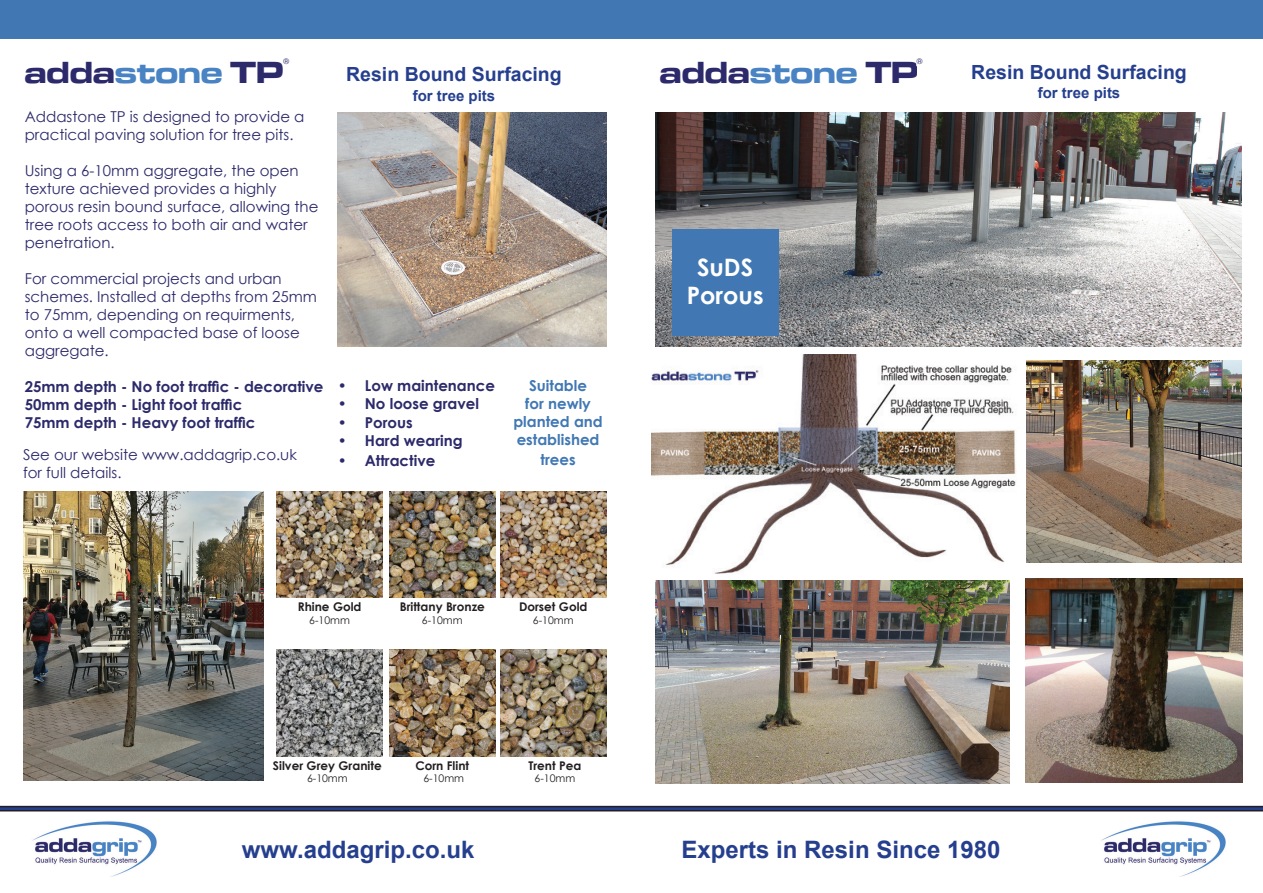
<style>
.page{position:relative;width:1263px;height:893px;background:#fff}
.page>*{position:absolute;margin:0;border:0;box-sizing:border-box;transform-origin:0 0}
.t1{font:31.5px "Microgramma D Bold Exte";color:#2c2a6a}
.t2{font:700 24px "Arial";color:#253f8e}
.t3{font:700 24px/28.8px "Century Gothic";color:#fff;text-align:center}
.t4{font:700 19.5px "Arial";color:#253f8e}
.t5{font:15px/18px "Century Gothic";color:#2c2a6a}
.t6{font:700 15px/18px "Century Gothic";color:#2c2a6a}
.t7{font:700 15px/18px "Century Gothic";color:#4178b3;text-align:center}
.t8{font:700 15px "Arial";color:#253f8e}
.t9{font:700 12px "Century Gothic";color:#231f20}
.t10{font:10.5px "Century Gothic";color:#231f20}
.t11{font:7.5px "Century Gothic";color:#2c2a6a}
.s1{color:#4983c4}
</style>
<div class="page">
<img style="left:32px;top:821px;width:125px;height:55px">
<img style="left:656px;top:112px;width:585px;height:235px">
<img style="left:338px;top:112px;width:268px;height:235px">
<img style="left:1025px;top:578px;width:217px;height:204px">
<svg style="left:0;top:806px;width:1263px;height:5px"></svg>
<div style="left:0;top:0;width:1263px;height:38px;background:#4178b3"></div>
<img style="left:656px;top:580px;width:353px;height:203px">
<img style="left:1026px;top:360px;width:215px;height:202px">
<img style="left:1101px;top:821px;width:125px;height:55px">
<img style="left:500px;top:491px;width:106px;height:107px">
<img style="left:389px;top:650px;width:106px;height:106px">
<img style="left:389px;top:491px;width:106px;height:107px">
<img style="left:500px;top:650px;width:106px;height:106px">
<img style="left:276px;top:491px;width:107px;height:106px">
<img style="left:276px;top:650px;width:107px;height:106px">
<div style="left:672px;top:229px;width:106px;height:107px;background:#4178b3"></div>
<img style="left:23px;top:491px;width:241px;height:290px">
<img style="left:651px;top:355px;width:365px;height:219px">
<p class="t11" style="left:284px;top:56px;width:7px">®</p>
<p class="t11" style="left:917px;top:56px;width:7px">®</p>
<h1 class="t1" style="left:25px;top:52px;width:260px">adda<span class="s1">stone</span> TP</h1>
<h1 class="t1" style="left:660px;top:52px;width:260px">adda<span class="s1">stone</span> TP</h1>
<h3 class="t4" style="left:346px;top:60px;width:217px">Resin Bound Surfacing</h3>
<p class="t8" style="left:413px;top:85px;width:84px">for tree pits</p>
<p class="t5" style="left:25px;top:107px;width:281px">Addastone TP is designed to provide a practical paving solution for tree pits.</p>
<p class="t5" style="left:25px;top:161px;width:295px">Using a 6-10mm aggregate, the open texture achieved provides a highly porous resin bound surface, allowing the tree roots access to both air and water penetration.</p>
<p class="t5" style="left:25px;top:269px;width:294px">For commercial projects and urban schemes. Installed at depths from 25mm to 75mm, depending on requirments, onto a well compacted base of loose aggregate.</p>
<p class="t6" style="left:25px;top:377px;width:300px">25mm depth - No foot traffic - decorative<br>50mm depth - Light foot traffic<br>75mm depth - Heavy foot traffic</p>
<p class="t5" style="left:23px;top:445px;width:275px">See our website www.addagrip.co.uk for full details.</p>
<p class="t6" style="left:338px;top:375px;width:159px">• Low maintenance</p>
<p class="t6" style="left:338px;top:393px;width:143px">• No loose gravel</p>
<p class="t6" style="left:338px;top:413px;width:76px">• Porous</p>
<p class="t6" style="left:338px;top:431px;width:126px">• Hard wearing</p>
<p class="t6" style="left:338px;top:451px;width:99px">• Attractive</p>
<p class="t7" style="left:513px;top:376px;width:91px">Suitable<br>for newly planted and established</p>
<p class="t7" style="left:540px;top:450px;width:37px">trees</p>
<p class="t9" style="left:298px;top:597px;width:65px">Rhine Gold</p>
<p class="t10" style="left:309px;top:612px;width:42px">6-10mm</p>
<p class="t9" style="left:400px;top:598px;width:87px">Brittany Bronze</p>
<p class="t10" style="left:422px;top:613px;width:42px">6-10mm</p>
<p class="t9" style="left:519px;top:598px;width:70px">Dorset Gold</p>
<p class="t10" style="left:533px;top:613px;width:42px">6-10mm</p>
<h2 class="t3" style="left:687px;top:251px;width:78px">SuDS<br>Porous</h2>
<h3 class="t4" style="left:971px;top:58px;width:217px">Resin Bound Surfacing</h3>
<p class="t8" style="left:1038px;top:83px;width:84px">for tree pits</p>
<p class="t9" style="left:273px;top:756px;width:110px">Silver Grey Granite</p>
<p class="t10" style="left:307px;top:771px;width:42px">6-10mm</p>
<p class="t9" style="left:415px;top:756px;width:55px">Corn Flint</p>
<p class="t10" style="left:423px;top:771px;width:42px">6-10mm</p>
<p class="t9" style="left:528px;top:756px;width:55px">Trent Pea</p>
<p class="t10" style="left:535px;top:771px;width:42px">6-10mm</p>
<h2 class="t2" style="left:242px;top:833px;width:234px">www.addagrip.co.uk</h2>
<h2 class="t2" style="left:681px;top:833px;width:320px">Experts in Resin Since 1980</h2>
</div>
